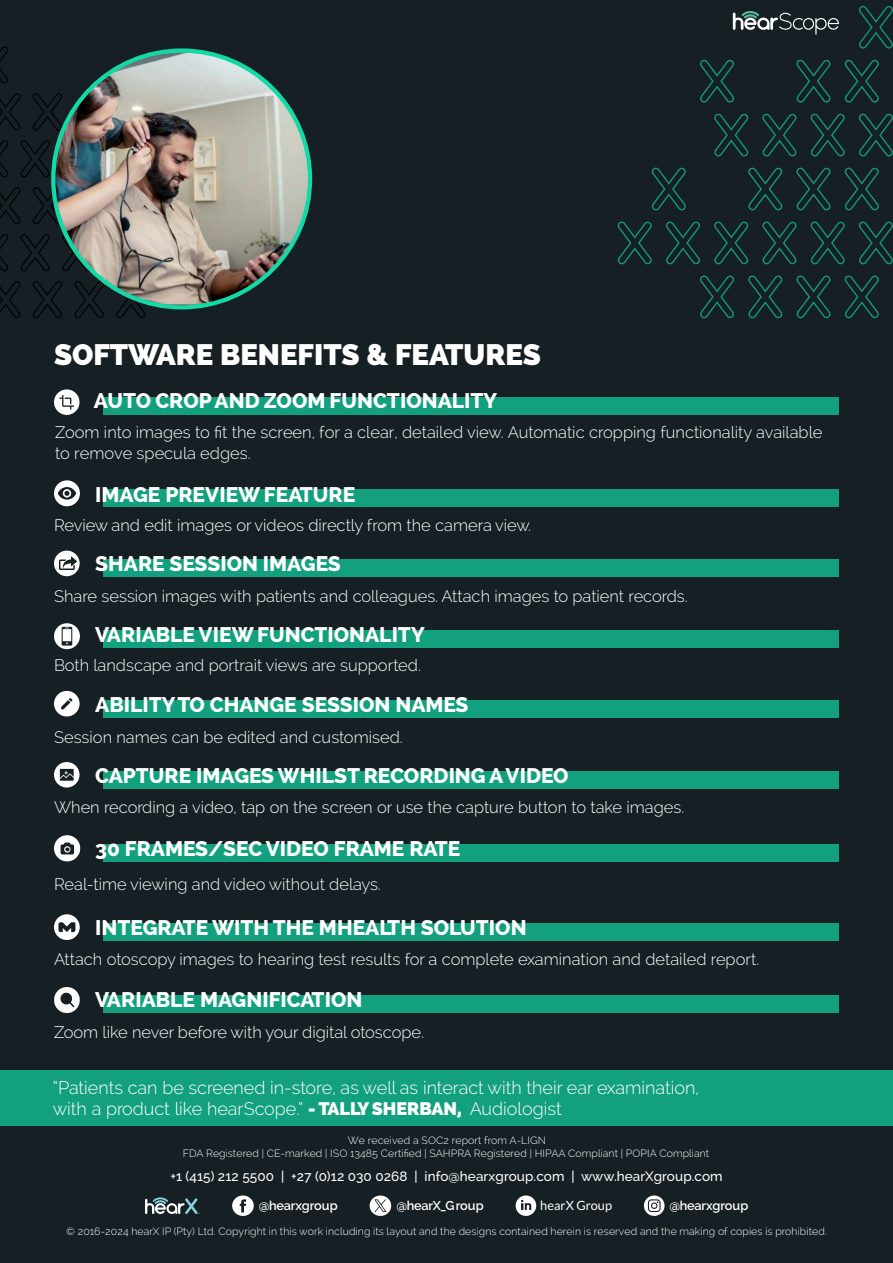
<style>
.page{position:relative;width:893px;height:1263px;background:#161f23}
.page>*{position:absolute;margin:0;border:0;box-sizing:border-box;transform-origin:0 0}
.t1{font:800 29.4px "Raleway";color:#fff}
.t2{font:800 21px "Raleway";color:#fff}
.t3{font:300 18px/21px "Raleway";color:#fff}
.t4{font:300 16.5px/21px "Raleway";color:#fff}
.t5{font:500 13.5px "Raleway";letter-spacing:.005em;color:#fff}
.t6{font:600 12.75px "Raleway";letter-spacing:-.02em;color:#fff}
.t7{font:12.75px "Lato";color:#fff}
.t8{font:300 10.5px "Raleway";letter-spacing:.005em;color:#fff}
.s1{font-weight:800}
</style>
<div class="page">
<div style="left:0;top:1069px;width:893px;height:56px;background:#13a07e"></div>
<svg style="left:54px;top:835px;width:26px;height:26px"></svg>
<svg style="left:54px;top:389px;width:26px;height:26px"></svg>
<svg style="left:54px;top:691px;width:26px;height:25px"></svg>
<svg style="left:54px;top:551px;width:26px;height:25px"></svg>
<svg style="left:54px;top:480px;width:26px;height:26px"></svg>
<div style="left:103px;top:631px;width:736px;height:17px;background:#13a07e"></div>
<div style="left:103px;top:700px;width:736px;height:18px;background:#13a07e"></div>
<div style="left:103px;top:397px;width:736px;height:18px;background:#13a07e"></div>
<div style="left:103px;top:844px;width:736px;height:18px;background:#13a07e"></div>
<div style="left:103px;top:559px;width:736px;height:18px;background:#13a07e"></div>
<div style="left:103px;top:490px;width:736px;height:17px;background:#13a07e"></div>
<div style="left:103px;top:923px;width:736px;height:17px;background:#13a07e"></div>
<svg style="left:54px;top:914px;width:26px;height:26px"></svg>
<div style="left:103px;top:995px;width:736px;height:18px;background:#13a07e"></div>
<div style="left:103px;top:771px;width:736px;height:18px;background:#13a07e"></div>
<svg style="left:54px;top:762px;width:26px;height:25px"></svg>
<svg style="left:54px;top:987px;width:26px;height:26px"></svg>
<svg style="left:54px;top:623px;width:26px;height:26px"></svg>
<svg style="left:62px;top:627px;width:10px;height:19px"></svg>
<svg style="left:733px;top:11px;width:106px;height:24px"></svg>
<svg style="left:845px;top:275px;width:34px;height:43px"></svg>
<svg style="left:845px;top:168px;width:34px;height:42px"></svg>
<svg style="left:845px;top:60px;width:34px;height:43px"></svg>
<svg style="left:859px;top:221px;width:34px;height:43px"></svg>
<svg style="left:859px;top:114px;width:34px;height:42px"></svg>
<svg style="left:859px;top:6px;width:34px;height:43px"></svg>
<svg style="left:796px;top:275px;width:34px;height:43px"></svg>
<svg style="left:796px;top:168px;width:34px;height:42px"></svg>
<svg style="left:796px;top:60px;width:34px;height:43px"></svg>
<svg style="left:811px;top:221px;width:34px;height:43px"></svg>
<svg style="left:811px;top:114px;width:34px;height:42px"></svg>
<svg style="left:748px;top:275px;width:34px;height:43px"></svg>
<svg style="left:748px;top:168px;width:34px;height:42px"></svg>
<svg style="left:762px;top:221px;width:34px;height:43px"></svg>
<svg style="left:762px;top:114px;width:34px;height:42px"></svg>
<svg style="left:700px;top:275px;width:34px;height:43px"></svg>
<svg style="left:700px;top:60px;width:34px;height:43px"></svg>
<svg style="left:714px;top:221px;width:34px;height:43px"></svg>
<svg style="left:714px;top:114px;width:34px;height:42px"></svg>
<svg style="left:652px;top:168px;width:34px;height:42px"></svg>
<svg style="left:666px;top:221px;width:34px;height:43px"></svg>
<svg style="left:618px;top:221px;width:34px;height:43px"></svg>
<svg style="left:0;top:281px;width:21px;height:37px"></svg>
<svg style="left:0;top:187px;width:21px;height:37px"></svg>
<svg style="left:0;top:93px;width:21px;height:38px"></svg>
<svg style="left:0;top:234px;width:8px;height:37px"></svg>
<svg style="left:0;top:140px;width:8px;height:37px"></svg>
<svg style="left:0;top:46px;width:8px;height:38px"></svg>
<svg style="left:33px;top:281px;width:29px;height:37px"></svg>
<svg style="left:33px;top:187px;width:20px;height:37px"></svg>
<svg style="left:33px;top:93px;width:20px;height:38px"></svg>
<svg style="left:20px;top:234px;width:30px;height:37px"></svg>
<svg style="left:20px;top:140px;width:30px;height:37px"></svg>
<svg style="left:74px;top:305px;width:30px;height:13px"></svg>
<svg style="left:116px;top:305px;width:30px;height:13px"></svg>
<img style="left:53px;top:52px;width:257px;height:253px">
<svg style="left:145px;top:1197px;width:54px;height:17px"></svg>
<svg style="left:232px;top:1195px;width:22px;height:21px"></svg>
<svg style="left:516px;top:1195px;width:20px;height:21px"></svg>
<svg style="left:644px;top:1195px;width:20px;height:21px"></svg>
<svg style="left:370px;top:1195px;width:21px;height:21px"></svg>
<h1 class="t1" style="left:54px;top:344px;width:489px">SOFTWARE BENEFITS &amp; FEATURES</h1>
<p class="t2" style="left:94px;top:393px;width:405px">AUTO CROP AND ZOOM FUNCTIONALITY</p>
<p class="t4" style="left:55px;top:423px;width:769px">Zoom into images to fit the screen, for a clear, detailed view. Automatic cropping functionality available to remove specula edges.</p>
<p class="t2" style="left:95px;top:486px;width:262px">IMAGE PREVIEW FEATURE</p>
<p class="t4" style="left:54px;top:516px;width:479px">Review and edit images or videos directly from the camera view.</p>
<p class="t2" style="left:95px;top:556px;width:247px">SHARE SESSION IMAGES</p>
<p class="t4" style="left:54px;top:586px;width:635px">Share session images with patients and colleagues. Attach images to patient records.</p>
<p class="t2" style="left:95px;top:627px;width:331px">VARIABLE VIEW FUNCTIONALITY</p>
<p class="t4" style="left:54px;top:656px;width:369px">Both landscape and portrait views are supported.</p>
<p class="t2" style="left:95px;top:697px;width:375px">ABILITY TO CHANGE SESSION NAMES</p>
<p class="t4" style="left:54px;top:727px;width:350px">Session names can be edited and customised.</p>
<p class="t2" style="left:95px;top:768px;width:475px">CAPTURE IMAGES WHILST RECORDING A VIDEO</p>
<p class="t4" style="left:54px;top:797px;width:632px">When recording a video, tap on the screen or use the capture button to take images.</p>
<p class="t2" style="left:95px;top:841px;width:367px">30 FRAMES/SEC VIDEO FRAME RATE</p>
<p class="t4" style="left:54px;top:874px;width:328px">Real-time viewing and video without delays.</p>
<p class="t2" style="left:95px;top:920px;width:433px">INTEGRATE WITH THE MHEALTH SOLUTION</p>
<p class="t4" style="left:54px;top:950px;width:707px">Attach otoscopy images to hearing test results for a complete examination and detailed report.</p>
<p class="t2" style="left:95px;top:992px;width:269px">VARIABLE MAGNIFICATION</p>
<p class="t4" style="left:54px;top:1023px;width:372px">Zoom like never before with your digital otoscope.</p>
<p class="t3" style="left:53px;top:1079px;width:648px">“Patients can be screened in-store, as well as interact with their ear examination, with a product like hearScope.” <span class="s1">- TALLY SHERBAN,</span> Audiologist</p>
<p class="t8" style="left:348px;top:1136px;width:199px">We received a SOC2 report from A-LIGN</p>
<p class="t8" style="left:183px;top:1149px;width:528px">FDA Registered | CE-marked | ISO 13485 Certified | SAHPRA Registered | HIPAA Compliant | POPIA Compliant</p>
<p class="t5" style="left:170px;top:1170px;width:554px">+1 (415) 212 5500 | +27 (0)12 030 0268 | info@hearxgroup.com | www.hearXgroup.com</p>
<p class="t6" style="left:259px;top:1201px;width:80px">@hearxgroup</p>
<p class="t6" style="left:396px;top:1201px;width:89px">@hearX_Group</p>
<p class="t7" style="left:540px;top:1201px;width:73px">hearX Group</p>
<p class="t6" style="left:670px;top:1201px;width:80px">@hearxgroup</p>
<p class="t8" style="left:66px;top:1227px;width:762px">© 2016-2024 hearX IP (Pty) Ltd. Copyright in this work including its layout and the designs contained herein is reserved and the making of copies is prohibited.</p>
</div>
